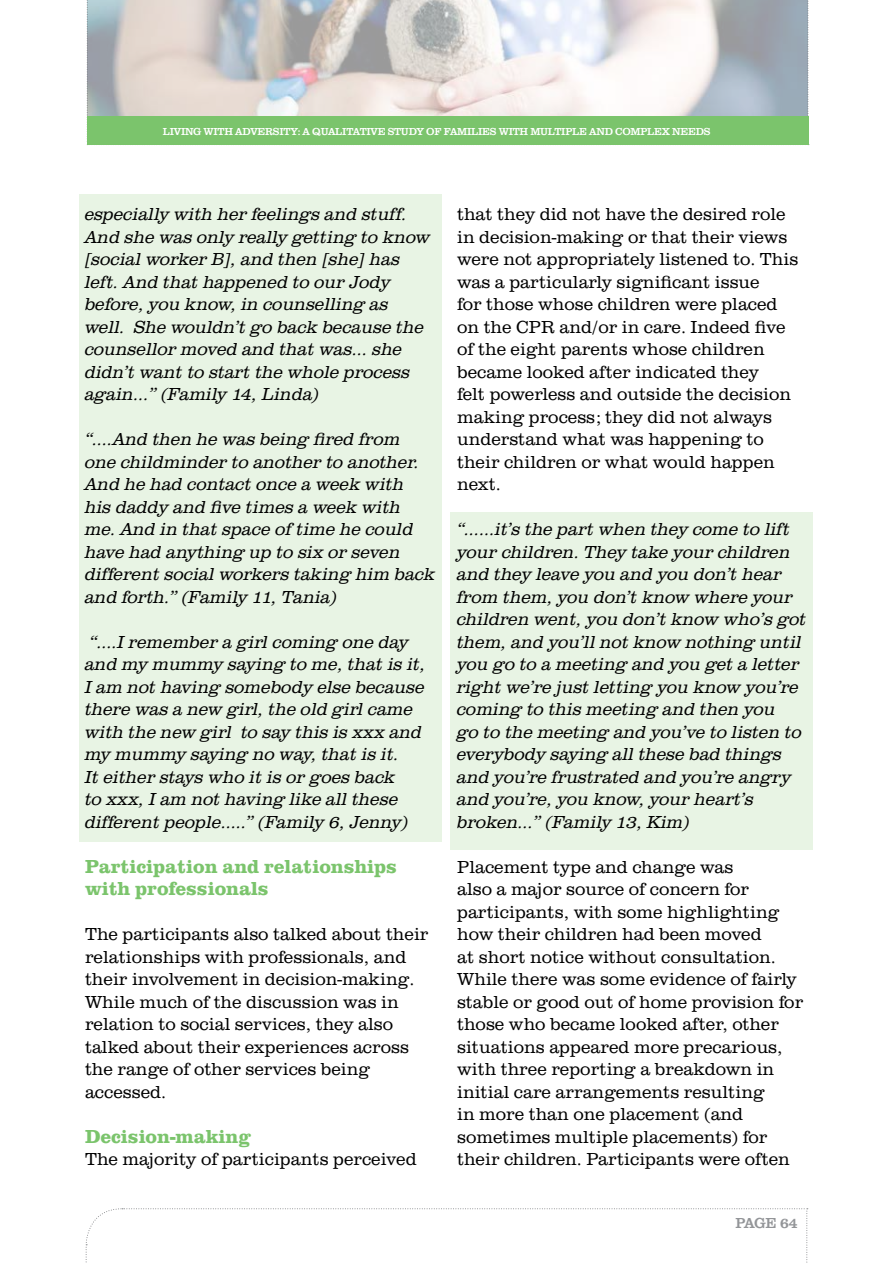
<style>
.page{position:relative;width:893px;height:1263px;background:#fff}
.page>*{position:absolute;margin:0;border:0;box-sizing:border-box;transform-origin:0 0}
.t1{font:700 19.5px/22.5px "URW Clarendon TOT";color:#7bc46c}
.t2{font:italic 300 18px/22.5px "URW Clarendon TOT";color:#000}
.t3{font:300 18px/22.5px "URW Clarendon TOT";color:#000}
.t4{font:15px "URW Clarendon TOT";letter-spacing:-.04em;color:#939598}
.t5{font:10.5px "URW Clarendon TOT";letter-spacing:-.025em;color:#fff}
</style>
<div class="page">
<svg style="left:87px;top:0;width:722px;height:145px"></svg>
<div style="left:87px;top:117px;width:721px;height:28px;background:#7bc46c"></div>
<svg style="left:85px;top:1208px;width:723px;height:55px"></svg>
<div style="left:451px;top:513px;width:362px;height:337px;background:#e8f4e4"></div>
<div style="left:79px;top:195px;width:363px;height:647px;background:#e8f4e4"></div>
<p class="t5" style="left:163px;top:125px;width:549px">LIVING WITH ADVERSITY: A QUALITATIVE STUDY OF FAMILIES WITH MULTIPLE AND COMPLEX NEEDS</p>
<p class="t2" style="left:85px;top:203px;width:347px">especially with her feelings and stuff.<br>And she was only really getting to know [social worker B], and then [she] has left. And that happened to our Jody before, you know, in counselling as well. She wouldn’t go back because the counsellor moved and that was… she didn’t want to start the whole process again…” (Family 14, Linda)</p>
<p class="t2" style="left:85px;top:428px;width:352px">“….And then he was being fired from one childminder to another to another.<br>And he had contact once a week with<br>his daddy and five times a week with me. And in that space of time he could have had anything up to six or seven different social workers taking him back and forth.” (Family 11, Tania)</p>
<p class="t2" style="left:85px;top:630px;width:342px">“….I remember a girl coming one day and my mummy saying to me, that is it, I am not having somebody else because there was a new girl, the old girl came with the new girl to say this is xxx and my mummy saying no way, that is it.<br>It either stays who it is or goes back<br>to xxx, I am not having like all these different people…..” (Family 6, Jenny)</p>
<p class="t1" style="left:85px;top:855px;width:313px">Participation and relationships with professionals</p>
<p class="t3" style="left:85px;top:923px;width:345px">The participants also talked about their relationships with professionals, and their involvement in decision-making.<br>While much of the discussion was in relation to social services, they also talked about their experiences across the range of other services being accessed.</p>
<p class="t1" style="left:85px;top:1125px;width:167px">Decision-making</p>
<p class="t3" style="left:85px;top:1148px;width:333px">The majority of participants perceived</p>
<p class="t3" style="left:457px;top:203px;width:343px">that they did not have the desired role in decision-making or that their views were not appropriately listened to. This was a particularly significant issue<br>for those whose children were placed on the CPR and/or in care. Indeed five of the eight parents whose children became looked after indicated they<br>felt powerless and outside the decision making process; they did not always understand what was happening to their children or what would happen next.</p>
<p class="t2" style="left:457px;top:518px;width:351px">“……it’s the part when they come to lift your children. They take your children and they leave you and you don’t hear from them, you don’t know where your children went, you don’t know who’s got them, and you’ll not know nothing until you go to a meeting and you get a letter right we’re just letting you know you’re coming to this meeting and then you<br>go to the meeting and you’ve to listen to everybody saying all these bad things and you’re frustrated and you’re angry and you’re, you know, your heart’s broken…” (Family 13, Kim)</p>
<p class="t3" style="left:457px;top:856px;width:348px">Placement type and change was<br>also a major source of concern for participants, with some highlighting how their children had been moved<br>at short notice without consultation.<br>While there was some evidence of fairly stable or good out of home provision for those who became looked after, other situations appeared more precarious, with three reporting a breakdown in initial care arrangements resulting<br>in more than one placement (and sometimes multiple placements) for their children. Participants were often</p>
<p class="t4" style="left:735px;top:1214px;width:64px">PAGE 64</p>
</div>
